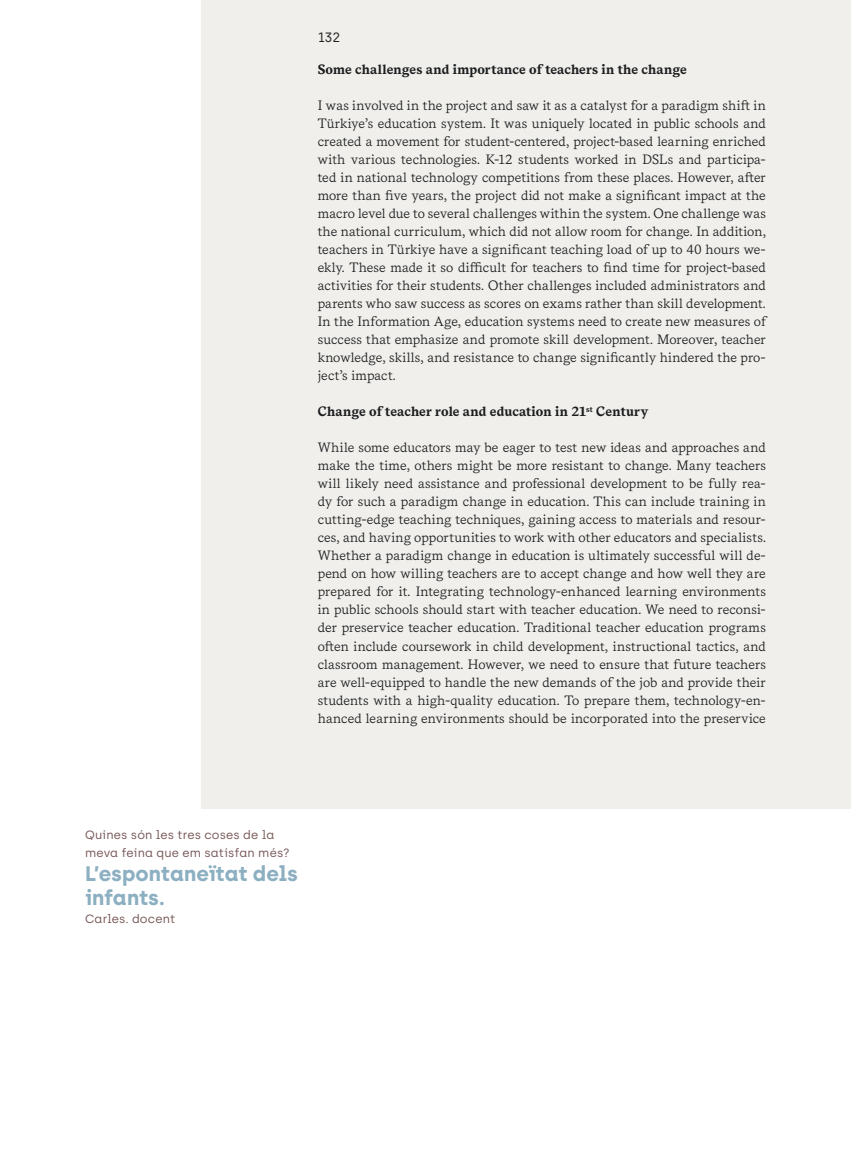
<style>
.page{position:relative;width:851px;height:1149px;background:#fff}
.page>*{position:absolute;margin:0;border:0;box-sizing:border-box;transform-origin:0 0}
.t1{font:700 21px/24px "Archia";letter-spacing:-.005em;color:#8cafc1}
.t2{font:13.5px/18px "Messina Serif";letter-spacing:.005em;color:#1b1d1e;text-align:justify}
.t3{font:700 13.5px "Messina Serif";letter-spacing:.005em;color:#1b1d1e}
.t4{font:13.5px "Archia";color:#231f20}
.t5{font:12px/18px "Archia";letter-spacing:.01em;color:#765556}
</style>
<div class="page">
<div style="left:201px;top:0;width:649px;height:808px;background:#f0efec"></div>
<hr style="left:850px;top:0;width:1px;height:808px;background:#f0efec">
<p class="t4" style="left:317px;top:30px;width:24px">132</p>
<p class="t3" style="left:317px;top:59px;width:370px">Some challenges and importance of teachers in the change</p>
<p class="t2" style="left:317px;top:96px;width:449px">I was involved in the project and saw it as a catalyst for a paradigm shift in Türkiye’s education system. It was uniquely located in public schools and created a movement for student-centered, project-based learning enriched with various technologies. K-12 students worked in DSLs and participa&shy;ted in national technology competitions from these places. However, after more than five years, the project did not make a significant impact at the macro level due to several challenges within the system. One challenge was the national curriculum, which did not allow room for change. In addition, teachers in Türkiye have a significant teaching load of up to 40 hours we&shy;ekly. These made it so difficult for teachers to find time for project-based activities for their students. Other challenges included administrators and parents who saw success as scores on exams rather than skill development.<br>In the Information Age, education systems need to create new measures of success that emphasize and promote skill development. Moreover, teacher knowledge, skills, and resistance to change significantly hindered the pro&shy;ject’s impact.</p>
<p class="t3" style="left:317px;top:401px;width:332px">Change of teacher role and education in 21<sup>st</sup> Century</p>
<p class="t2" style="left:317px;top:438px;width:449px">While some educators may be eager to test new ideas and approaches and make the time, others might be more resistant to change. Many teachers will likely need assistance and professional development to be fully rea&shy;dy for such a paradigm change in education. This can include training in cutting-edge teaching techniques, gaining access to materials and resour&shy;ces, and having opportunities to work with other educators and specialists.<br>Whether a paradigm change in education is ultimately successful will de&shy;pend on how willing teachers are to accept change and how well they are prepared for it. Integrating technology-enhanced learning environments in public schools should start with teacher education. We need to reconsi&shy;der preservice teacher education. Traditional teacher education programs often include coursework in child development, instructional tactics, and classroom management. However, we need to ensure that future teachers are well-equipped to handle the new demands of the job and provide their students with a high-quality education. To prepare them, technology-en&shy;hanced learning environments should be incorporated into the preservice</p>
<p class="t5" style="left:85px;top:825px;width:206px">Quines són les tres coses de la meva feina que em satisfan més?</p>
<h1 class="t1" style="left:85px;top:860px;width:214px">L’espontaneïtat dels infants.</h1>
<p class="t5" style="left:85px;top:909px;width:92px">Carles. docent</p>
</div>
